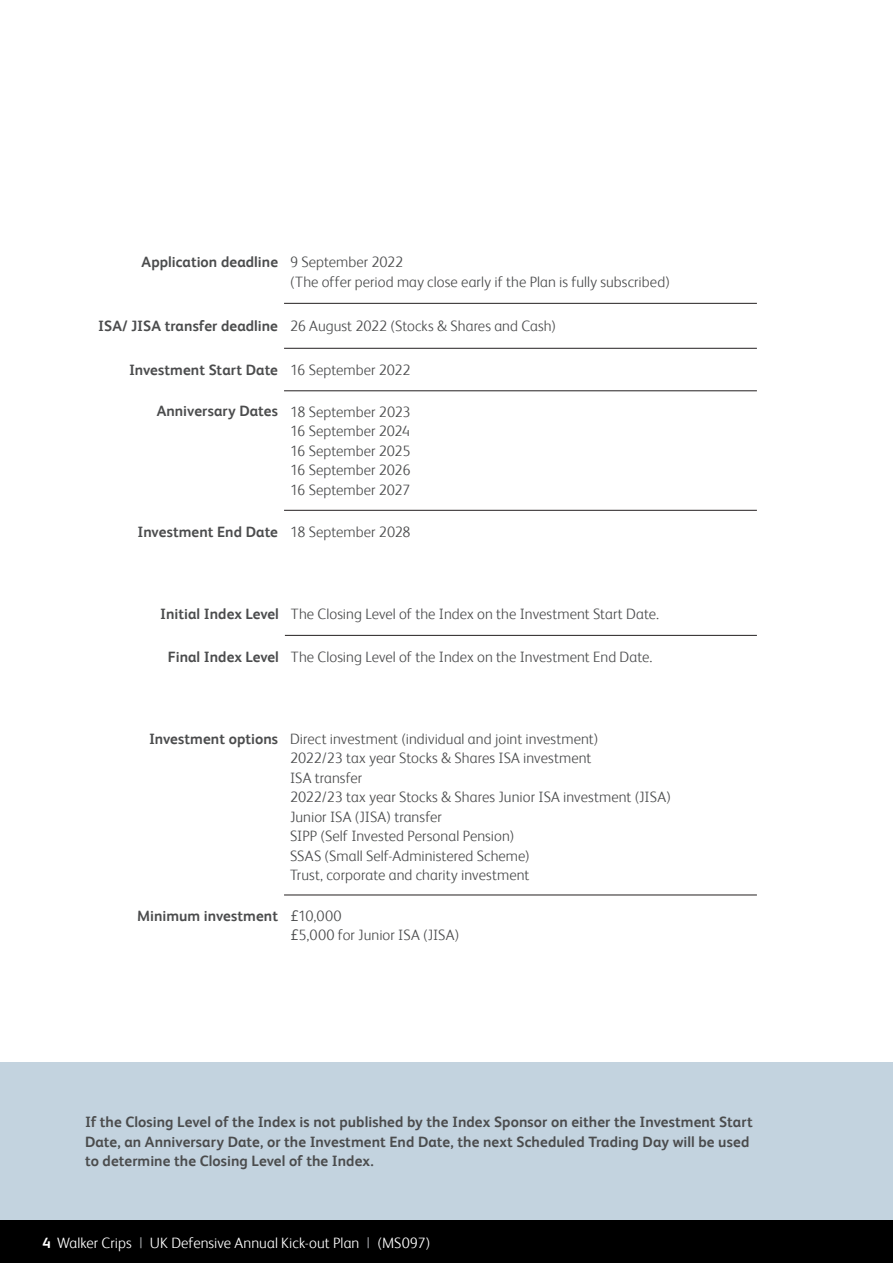
<style>
.page{position:relative;width:893px;height:1263px;background:#fff}
.page>*{position:absolute;margin:0;border:0;box-sizing:border-box;transform-origin:0 0}
.Main_body_text{font:300 15px/19.5px "FS Albert";letter-spacing:.005em;color:#4b4c4d}
.Main_body_text-2{font:700 15px/19.5px "FS Albert";letter-spacing:.005em;color:#4b4c4d}
.Main_body_text-3{font:300 15px "FS Albert";letter-spacing:.005em;color:#fff}
.WC_SI_new_Table_1B{font:700 15px "FS Albert";color:#4b4c4d}
.s1{font-family:"Avenir";font-weight:400}
.s2{font-weight:700}
.s3{font-weight:400;color:#939598}
</style>
<div class="page">
<div style="left:0;top:1062px;width:893px;height:158px;background:#c3d3df"></div>
<hr style="left:284px;top:303px;width:473px;height:1px;background:#231f20">
<hr style="left:284px;top:348px;width:473px;height:1px;background:#231f20">
<hr style="left:284px;top:391px;width:473px;height:1px;background:#231f20">
<hr style="left:284px;top:510px;width:473px;height:1px;background:#231f20">
<hr style="left:285px;top:635px;width:472px;height:1px;background:#231f20">
<hr style="left:284px;top:895px;width:473px;height:1px;background:#231f20">
<div style="left:0;top:1220px;width:893px;height:43px;background:#000"></div>
<p class="Main_body_text-2" style="left:142px;top:252px;width:138px">Application deadline</p>
<p class="Main_body_text" style="left:290px;top:252px;width:381px">9 September 2022<br>(The offer period may close early if the Plan is fully subscribed)</p>
<p class="Main_body_text-2" style="left:98px;top:316px;width:181px">ISA/ JISA transfer deadline</p>
<p class="Main_body_text" style="left:290px;top:316px;width:267px">26 August 2022 (Stocks &amp; Shares and Cash)</p>
<p class="Main_body_text-2" style="left:129px;top:360px;width:150px">Investment Start Date</p>
<p class="Main_body_text" style="left:290px;top:360px;width:122px">16 September 2022</p>
<p class="Main_body_text-2" style="left:157px;top:401px;width:123px">Anniversary Dates</p>
<p class="Main_body_text" style="left:290px;top:402px;width:122px;text-align:justify">18 September 2023<br>16 September 2024<br>16 September 2025<br>16 September 2026<br>16 September 2027</p>
<p class="Main_body_text-2" style="left:138px;top:522px;width:142px">Investment End Date</p>
<p class="Main_body_text" style="left:290px;top:522px;width:122px">18 September 2028</p>
<p class="Main_body_text-2" style="left:160px;top:604px;width:120px">Initial Index Level</p>
<p class="Main_body_text" style="left:291px;top:604px;width:370px">The Closing Level of the Index on the Investment Start Date.</p>
<p class="WC_SI_new_Table_1B" style="left:168px;top:648px;width:112px">Final Index Level</p>
<p class="Main_body_text" style="left:291px;top:647px;width:363px">The Closing Level of the Index on the Investment End Date.</p>
<p class="Main_body_text-2" style="left:149px;top:728px;width:131px">Investment options</p>
<p class="Main_body_text" style="left:290px;top:728px;width:382px">Direct investment (individual and joint investment)<br>2022/23 tax year Stocks &amp; Shares ISA investment<br>ISA transfer<br>2022/23 tax year Stocks &amp; Shares Junior ISA investment (JISA)<br>Junior ISA (JISA) transfer<br>SIPP (Self Invested Personal Pension)<br>SSAS (Small Self-Administered Scheme)<br>Trust, corporate and charity investment</p>
<p class="Main_body_text-2" style="left:137px;top:905px;width:142px">Minimum investment</p>
<p class="Main_body_text" style="left:290px;top:906px;width:171px"><span class="s1">£</span>10,000<br><span class="s1">£</span>5,000 for Junior ISA (JISA)</p>
<p class="Main_body_text-2" style="left:85px;top:1112px;width:669px">If the Closing Level of the Index is not published by the Index Sponsor on either the Investment Start<br>Date, an Anniversary Date, or the Investment End Date, the next Scheduled Trading Day will be used to determine the Closing Level of the Index.</p>
<p class="Main_body_text-3" style="left:43px;top:1234px;width:389px"><span class="s2">4</span> Walker Crips <span class="s3">|</span> UK Defensive Annual Kick-out Plan <span class="s3">|</span> (MS097)</p>
</div>
